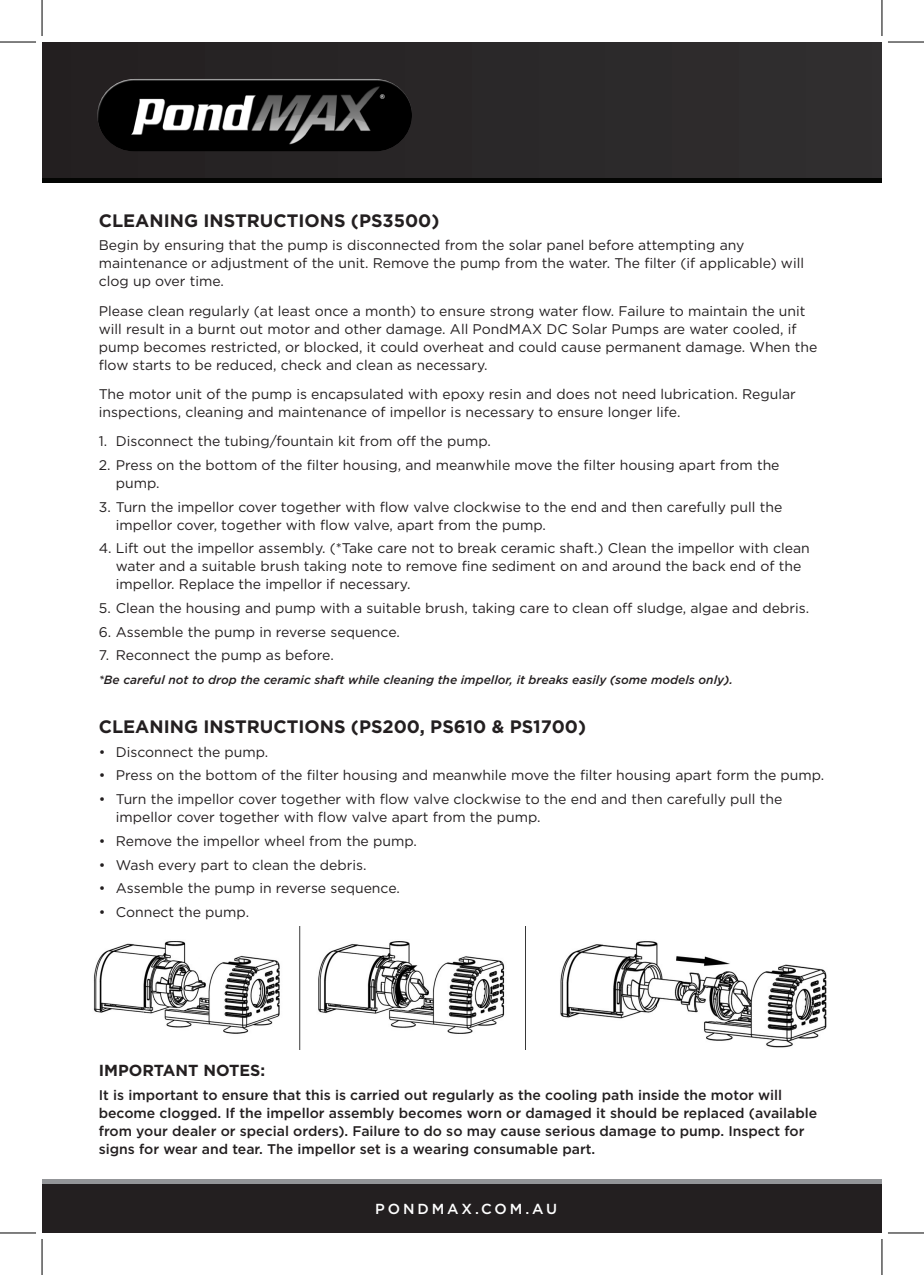
<style>
.page{position:relative;width:924px;height:1275px;background:#fff}
.page>*{position:absolute;margin:0;border:0;box-sizing:border-box;transform-origin:0 0}
.Paragraph_Style8{font:700 18px "Gotham";color:#231f20}
.Paragraph_Style8-2{font:700 16px "Gotham";color:#231f20}
.t1{font:500 14.6px "Gotham";letter-spacing:.2em;color:#fff}
.Paragraph_Style9{font:14px/18px "Gotham";color:#231f20}
.Paragraph_Style9-2{font:500 14px/18px "Gotham";color:#231f20}
.Paragraph_Style9-3{font:italic 500 12px "Gotham";color:#231f20}
</style>
<div class="page">
<div style="left:42px;top:42px;width:839px;height:136px;background:#2b292a"></div>
<hr style="left:42px;top:178px;width:839px;height:4px;background:#040503">
<div style="left:42px;top:1183px;width:839px;height:50px;background:#231f20"></div>
<hr style="left:42px;top:1179px;width:839px;height:4px;background:#939598">
<div style="left:95px;top:76px;width:318px;height:76px;background:#fff;opacity:.75"></div>
<img style="left:93px;top:926px;width:734px;height:123px">
<hr style="left:0;top:42px;width:36px;height:1px;background:#000">
<hr style="left:887px;top:42px;width:36px;height:1px;background:#000">
<hr style="left:0;top:1232px;width:36px;height:1px;background:#000">
<hr style="left:887px;top:1232px;width:36px;height:1px;background:#000">
<hr style="left:42px;top:0;width:1px;height:36px;background:#000">
<hr style="left:42px;top:1239px;width:1px;height:36px;background:#000">
<hr style="left:881px;top:0;width:1px;height:36px;background:#000">
<hr style="left:881px;top:1239px;width:1px;height:36px;background:#000">
<p class="Paragraph_Style8" style="left:99px;top:208px;width:342px">CLEANING INSTRUCTIONS (PS3500)</p>
<p class="Paragraph_Style9" style="left:99px;top:236px;width:706px">Begin by ensuring that the pump is disconnected from the solar panel before attempting any maintenance or adjustment of the unit. Remove the pump from the water. The filter (if applicable) will clog up over time.</p>
<p class="Paragraph_Style9" style="left:99px;top:301px;width:719px">Please clean regularly (at least once a month) to ensure strong water flow. Failure to maintain the unit will result in a burnt out motor and other damage. All PondMAX DC Solar Pumps are water cooled, if pump becomes restricted, or blocked, it could overheat and could cause permanent damage. When the flow starts to be reduced, check and clean as necessary.</p>
<p class="Paragraph_Style9" style="left:99px;top:385px;width:698px">The motor unit of the pump is encapsulated with epoxy resin and does not need lubrication. Regular inspections, cleaning and maintenance of impellor is necessary to ensure longer life.</p>
<p class="Paragraph_Style9" style="left:99px;top:432px;width:393px">1. Disconnect the tubing/fountain kit from off the pump.</p>
<p class="Paragraph_Style9" style="left:116px;top:456px;width:665px;text-indent:-17px">2. Press on the bottom of the filter housing, and meanwhile move the filter housing apart from the pump.</p>
<p class="Paragraph_Style9" style="left:116px;top:497px;width:667px;text-indent:-17px">3. Turn the impellor cover together with flow valve clockwise to the end and then carefully pull the impellor cover, together with flow valve, apart from the pump.</p>
<p class="Paragraph_Style9" style="left:116px;top:539px;width:695px;text-indent:-17px">4. Lift out the impellor assembly. (*Take care not to break ceramic shaft.) Clean the impellor with clean water and a suitable brush taking note to remove fine sediment on and around the back end of the impellor. Replace the impellor if necessary.</p>
<p class="Paragraph_Style9" style="left:99px;top:599px;width:711px">5. Clean the housing and pump with a suitable brush, taking care to clean off sludge, algae and debris.</p>
<p class="Paragraph_Style9" style="left:99px;top:622px;width:302px">6. Assemble the pump in reverse sequence.</p>
<p class="Paragraph_Style9" style="left:99px;top:646px;width:236px">7. Reconnect the pump as before.</p>
<p class="Paragraph_Style9-3" style="left:99px;top:672px;width:635px">*Be careful not to drop the ceramic shaft while cleaning the impellor, it breaks easily (some models only).</p>
<p class="Paragraph_Style8" style="left:99px;top:715px;width:488px">CLEANING INSTRUCTIONS (PS200, PS610 &amp; PS1700)</p>
<p class="Paragraph_Style9" style="left:99px;top:742px;width:171px">• Disconnect the pump.</p>
<p class="Paragraph_Style9" style="left:99px;top:766px;width:726px">• Press on the bottom of the filter housing and meanwhile move the filter housing apart form the pump.</p>
<p class="Paragraph_Style9" style="left:116px;top:790px;width:667px;text-indent:-17px">• Turn the impellor cover together with flow valve clockwise to the end and then carefully pull the impellor cover together with flow valve apart from the pump.</p>
<p class="Paragraph_Style9" style="left:99px;top:831px;width:319px">• Remove the impellor wheel from the pump.</p>
<p class="Paragraph_Style9" style="left:99px;top:855px;width:269px">• Wash every part to clean the debris.</p>
<p class="Paragraph_Style9" style="left:99px;top:879px;width:302px">• Assemble the pump in reverse sequence.</p>
<p class="Paragraph_Style9" style="left:99px;top:902px;width:152px">• Connect the pump.</p>
<p class="Paragraph_Style8-2" style="left:99px;top:1060px;width:168px">IMPORTANT NOTES:</p>
<p class="Paragraph_Style9-2" style="left:99px;top:1086px;width:719px">It is important to ensure that this is carried out regularly as the cooling path inside the motor will become clogged. If the impellor assembly becomes worn or damaged it should be replaced (available from your dealer or special orders). Failure to do so may cause serious damage to pump. Inspect for signs for wear and tear. The impellor set is a wearing consumable part.</p>
<p class="t1" style="left:375px;top:1199px;width:183px">PONDMAX.COM.AU</p>
</div>
